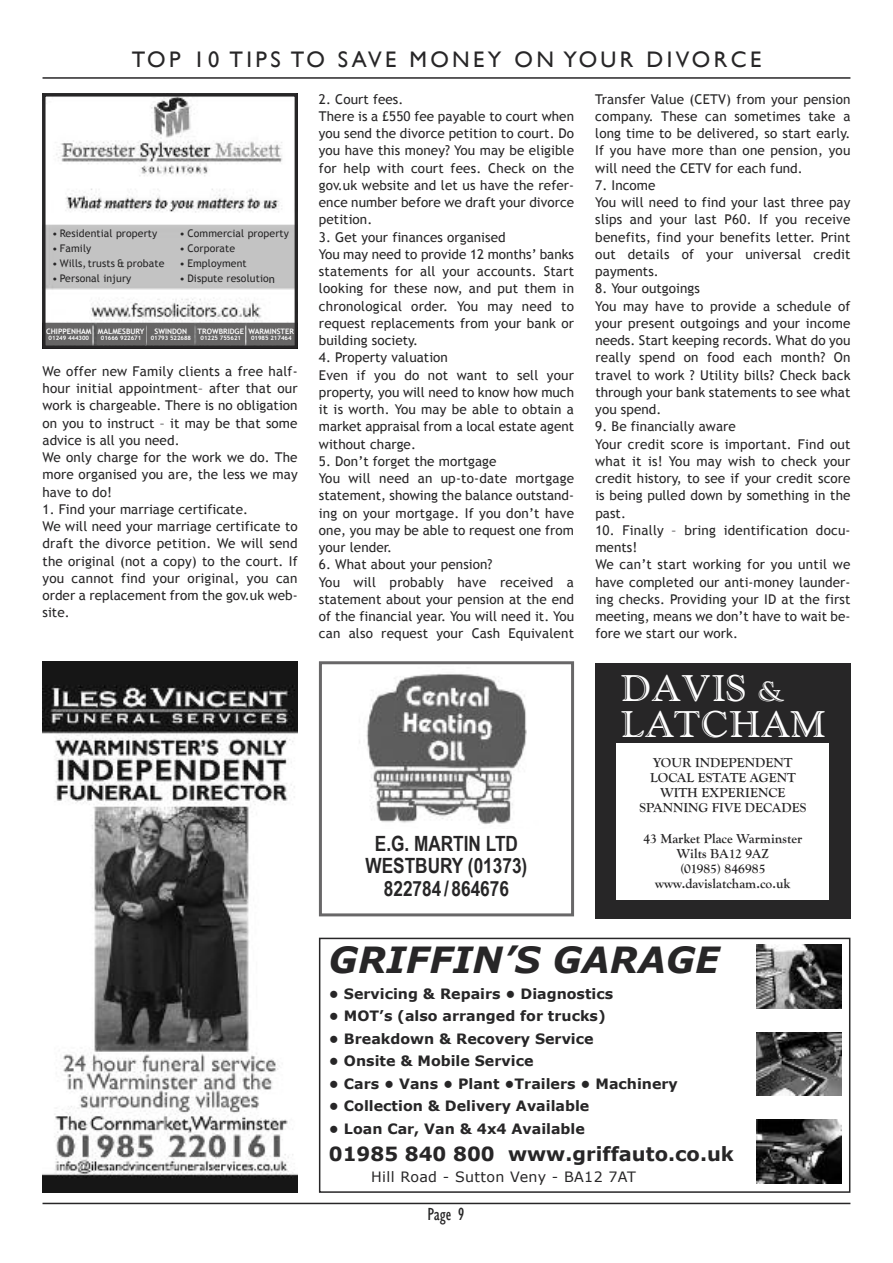
<style>
.page{position:relative;width:893px;height:1263px;background:#fff}
.page>*{position:absolute;margin:0;border:0;box-sizing:border-box;transform-origin:0 0}
.t1{font:italic 700 36px "Verdana";color:#272627}
.t2{font:36px/36px "Goudy Handtooled ATT";color:#fff}
.t3{font:22.5px "Gill Sans";letter-spacing:.15em;color:#272627}
.t4{font:700 21px/22.5px "Arial Narrow";color:#272627;text-align:center}
.t5{font:700 19.5px "Verdana";color:#272627}
.t6{font:condensed 18px "Gill Sans";color:#272627}
.t7{font:700 14.25px "Verdana";color:#272627}
.t8{font:14.25px "Verdana";letter-spacing:.025em;color:#272627}
.t9{font:13.5px/17.2px "Trebuchet MS";letter-spacing:.005em;color:#272627}
.t10{font:700 13.5px/15px "Goudy Old Style T";letter-spacing:.005em;color:#272627;text-align:center}
.t11{font:10.5px "Trebuchet MS";letter-spacing:.01em;color:#272627}
.t12{font:700 7.5px "Trebuchet MS";color:#fff}
.t13{font:700 6px "Trebuchet MS";color:#fff}
.s1{font-size:11.25px}
.s2{font-size:27px}
</style>
<div class="page">
<hr style="left:43px;top:1203px;width:807px;height:1px;background:#272627">
<hr style="left:43px;top:77px;width:807px;height:2px;background:#272627">
<img style="left:47px;top:98px;width:247px;height:247px">
<div style="left:45px;top:323px;width:47px;height:21px;background:#666565"></div>
<div style="left:97px;top:323px;width:48px;height:21px;background:#666565"></div>
<div style="left:148px;top:323px;width:46px;height:21px;background:#666565"></div>
<div style="left:197px;top:323px;width:47px;height:21px;background:#666565"></div>
<div style="left:247px;top:323px;width:49px;height:21px;background:#666565"></div>
<div style="left:43px;top:94px;width:255px;height:255px;border:3px solid #272627"></div>
<div style="left:595px;top:663px;width:255px;height:255px;background:#272627"></div>
<div style="left:617px;top:743px;width:212px;height:156px;background:#fff"></div>
<img style="left:43px;top:661px;width:254px;height:532px">
<div style="left:319px;top:938px;width:531px;height:255px;border:2px solid #272627"></div>
<img style="left:757px;top:1032px;width:85px;height:64px">
<img style="left:757px;top:1119px;width:85px;height:64px">
<img style="left:757px;top:945px;width:85px;height:64px">
<img style="left:359px;top:673px;width:168px;height:151px">
<div style="left:319px;top:661px;width:255px;height:255px;border:3px solid #686768"></div>
<h2 class="t3" style="left:132px;top:46px;width:631px">TOP 10 TIPS TO SAVE MONEY ON YOUR DIVORCE</h2>
<p class="t9" style="left:319px;top:90px;width:257px">2. Court fees.<br>There is a £550 fee payable to court when you send the divorce petition to court. Do you have this money? You may be eligible for help with court fees. Check on the gov.uk website and let us have the refer&shy;ence number before we draft your divorce petition.</p>
<p class="t9" style="left:319px;top:228px;width:257px">3. Get your finances organised<br>You may need to provide 12 months’ banks statements for all your accounts. Start looking for these now, and put them in chronological order. You may need to request replacements from your bank or building society.</p>
<p class="t9" style="left:319px;top:349px;width:257px">4. Property valuation<br>Even if you do not want to sell your property, you will need to know how much it is worth. You may be able to obtain a market appraisal from a local estate agent without charge.</p>
<p class="t9" style="left:319px;top:452px;width:257px">5. Don’t forget the mortgage<br>You will need an up-to-date mortgage statement, showing the balance outstand&shy;ing on your mortgage. If you don’t have one, you may be able to request one from your lender.</p>
<p class="t9" style="left:319px;top:556px;width:257px">6. What about your pension?<br>You will probably have received a statement about your pension at the end of the financial year. You will need it. You can also request your Cash Equivalent</p>
<p class="t9" style="left:595px;top:90px;width:257px;text-align:justify">Transfer Value (CETV) from your pension company. These can sometimes take a long time to be delivered, so start early.<br>If you have more than one pension, you will need the CETV for each fund.</p>
<p class="t9" style="left:595px;top:176px;width:257px">7. Income<br>You will need to find your last three pay slips and your last P60. If you receive benefits, find your benefits letter. Print out details of your universal credit payments.</p>
<p class="t9" style="left:595px;top:280px;width:257px">8. Your outgoings<br>You may have to provide a schedule of your present outgoings and your income needs. Start keeping records. What do you really spend on food each month? On travel to work ? Utility bills? Check back through your bank statements to see what you spend.</p>
<p class="t9" style="left:595px;top:418px;width:257px">9. Be financially aware<br>Your credit score is important. Find out what it is! You may wish to check your credit history, to see if your credit score is being pulled down by something in the past.</p>
<p class="t9" style="left:595px;top:521px;width:257px">10. Finally – bring identification docu&shy;ments!<br>We can’t start working for you until we have completed our anti-money launder&shy;ing checks. Providing your ID at the first meeting, means we don’t have to wait be&shy;fore we start our work.</p>
<p class="t11" style="left:52px;top:227px;width:107px">• Residential property</p>
<p class="t11" style="left:180px;top:227px;width:111px">• Commercial property</p>
<p class="t11" style="left:52px;top:242px;width:41px">• Family</p>
<p class="t11" style="left:180px;top:242px;width:57px">• Corporate</p>
<p class="t11" style="left:52px;top:257px;width:114px">• Wills,trusts &amp; probate</p>
<p class="t11" style="left:180px;top:257px;width:69px">• Employment</p>
<p class="t11" style="left:52px;top:272px;width:81px">• Personal injury</p>
<p class="t11" style="left:180px;top:272px;width:97px">• Dispute resolutio<span class="s1">n</span></p>
<p class="t12" style="left:98px;top:327px;width:48px">MALMESBURY</p>
<p class="t13" style="left:101px;top:335px;width:42px">01666 922671</p>
<p class="t12" style="left:46px;top:327px;width:47px">CHIPPENHAM</p>
<p class="t13" style="left:49px;top:335px;width:42px">01249 444300</p>
<p class="t12" style="left:155px;top:327px;width:34px">SWINDON</p>
<p class="t13" style="left:151px;top:335px;width:42px">01793 522688</p>
<p class="t12" style="left:198px;top:327px;width:48px">TROWBRIDGE</p>
<p class="t13" style="left:201px;top:335px;width:42px">01225 755621</p>
<p class="t12" style="left:249px;top:327px;width:47px">WARMINSTER</p>
<p class="t13" style="left:251px;top:335px;width:42px">01985 217464</p>
<p class="t9" style="left:43px;top:362px;width:257px">We offer new Family clients a free half&shy;hour initial appointment– after that our work is chargeable. There is no obligation on you to instruct – it may be that some advice is all you need.<br>We only charge for the work we do. The more organised you are, the less we may have to do!</p>
<p class="t9" style="left:43px;top:500px;width:257px">1. Find your marriage certificate.<br>We will need your marriage certificate to draft the divorce petition. We will send the original (not a copy) to the court. If you cannot find your original, you can order a replacement from the gov.uk web&shy;site.</p>
<h3 class="t4" style="left:366px;top:832px;width:163px">E.G. MARTIN LTD<br>WESTBURY (01373)<br>822784 / 864676</h3>
<h1 class="t2" style="left:621px;top:670px;width:207px">DAVIS <span class="s2">&amp;<br></span>LATCHAM</h1>
<p class="t10" style="left:639px;top:755px;width:169px">YOUR INDEPENDENT<br>LOCAL ESTATE AGENT<br>WITH EXPERIENCE<br>SPANNING FIVE DECADES</p>
<p class="t10" style="left:643px;top:831px;width:161px">43 Market Place Warminster<br>Wilts BA12 9AZ<br>(01985) 846985 www.davislatcham.co.uk</p>
<h1 class="t1" style="left:329px;top:936px;width:392px">GRIFFIN’S GARAGE</h1>
<p class="t7" style="left:329px;top:984px;width:286px">• Servicing &amp; Repairs • Diagnostics</p>
<p class="t7" style="left:329px;top:1007px;width:278px">• MOT’s (also arranged for trucks)</p>
<p class="t7" style="left:329px;top:1029px;width:266px">• Breakdown &amp; Recovery Service</p>
<p class="t7" style="left:329px;top:1052px;width:206px">• Onsite &amp; Mobile Service</p>
<p class="t7" style="left:329px;top:1074px;width:350px">• Cars • Vans • Plant •Trailers • Machinery</p>
<p class="t7" style="left:329px;top:1097px;width:262px">• Collection &amp; Delivery Available</p>
<p class="t7" style="left:329px;top:1119px;width:257px">• Loan Car, Van &amp; 4x4 Available</p>
<h3 class="t5" style="left:329px;top:1142px;width:407px">01985 840 800 www.griffauto.co.uk</h3>
<p class="t8" style="left:371px;top:1167px;width:266px">Hill Road - Sutton Veny - BA12 7AT</p>
<h3 class="t6" style="left:427px;top:1203px;width:38px">Page 9</h3>
</div>
